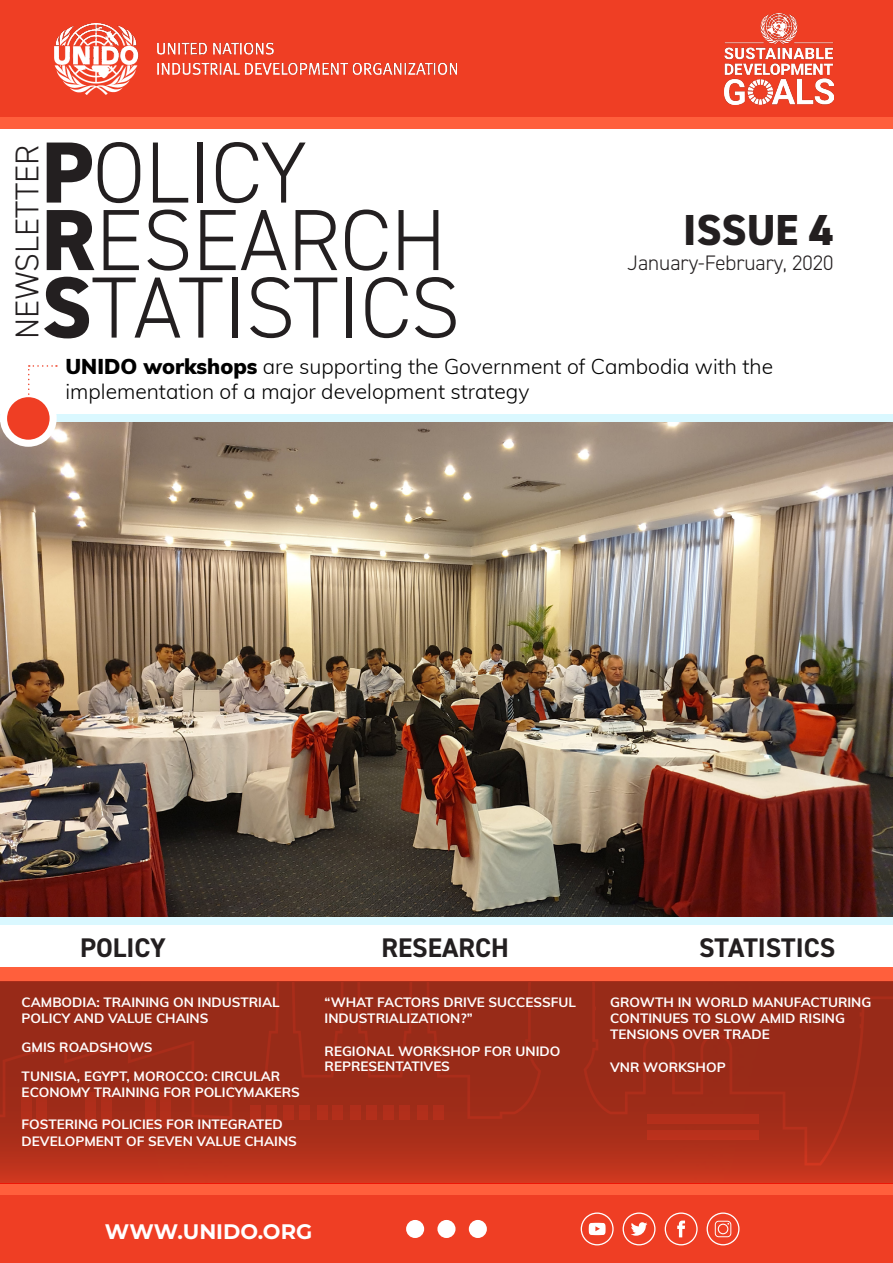
<style>
.page{position:relative;width:893px;height:1263px;background:#fff}
.page>*{position:absolute;margin:0;border:0;box-sizing:border-box;transform-origin:0 0}
.t1{font:300 87px "DIN2014";color:#231f20}
.t2{font:800 43.5px "DIN2014";color:#231f20}
.t3{font:300 33px "DIN2014";letter-spacing:.01em;color:#231f20}
.t4{font:700 27px "DIN2014";color:#231f20}
.t5{font:300 21px/25.2px "Muli";color:#000}
.t6{font:300 21px "DIN2014";color:#231f20}
.t7{font:700 21px "Montserrat";color:#fff}
.t8{font:700 13.5px/16.2px "Muli";color:#fff}
.s1{font-weight:800}
.s2{font-weight:900}
</style>
<div class="page">
<div style="left:0;top:1192px;width:893px;height:71px;background:#ef3e24"></div>
<div style="left:0;top:117px;width:893px;height:12px;background:#ff5f3c"></div>
<div style="left:0;top:1183px;width:893px;height:12px;background:#ff5f3c"></div>
<div style="left:0;top:916px;width:893px;height:9px;background:#daf8ff"></div>
<div style="left:0;top:414px;width:893px;height:9px;background:#daf8ff"></div>
<img style="left:0;top:423px;width:893px;height:493px">
<div style="left:0;top:0;width:893px;height:117px;background:#ef3e24"></div>
<div style="left:0;top:390px;width:57px;height:57px;background:#fff;border-radius:50%"></div>
<div style="left:7px;top:397px;width:43px;height:43px;background:#ef3e24;border-radius:50%"></div>
<svg style="left:28px;top:365px;width:29px;height:39px"></svg>
<svg style="left:581px;top:1212px;width:33px;height:33px"></svg>
<svg style="left:623px;top:1212px;width:32px;height:33px"></svg>
<svg style="left:665px;top:1212px;width:33px;height:33px"></svg>
<svg style="left:707px;top:1212px;width:32px;height:33px"></svg>
<div style="left:406px;top:1220px;width:18px;height:18px;background:#fff;border-radius:50%"></div>
<div style="left:437px;top:1220px;width:18px;height:18px;background:#fff;border-radius:50%"></div>
<div style="left:469px;top:1220px;width:18px;height:18px;background:#fff;border-radius:50%"></div>
<img style="left:55px;top:23px;width:401px;height:72px">
<img style="left:724px;top:13px;width:109px;height:91px">
<svg style="left:0;top:981px;width:893px;height:202px;background:#a32d19"></svg>
<div style="left:0;top:968px;width:893px;height:13px;background:#ff5f3c"></div>
<p class="t3" style="left:7px;top:339px;width:196px;rotate:-90deg">NEWSLETTER</p>
<p class="t1" style="left:41px;top:120px;width:267px"><span class="s1">P</span>OLICY</p>
<p class="t1" style="left:41px;top:187px;width:406px"><span class="s1">R</span>ESEARCH</p>
<p class="t1" style="left:41px;top:255px;width:420px"><span class="s1">S</span>TATISTICS</p>
<p class="t2" style="left:683px;top:201px;width:152px">ISSUE 4</p>
<p class="t6" style="left:627px;top:250px;width:208px">January-February, 2020</p>
<p class="t5" style="left:66px;top:353px;width:709px"><span class="s2">UNIDO workshops</span> are supporting the Government of Cambodia with the implementation of a major development strategy</p>
<p class="t4" style="left:80px;top:929px;width:87px">POLICY</p>
<p class="t4" style="left:381px;top:929px;width:129px">RESEARCH</p>
<p class="t4" style="left:699px;top:929px;width:138px">STATISTICS</p>
<p class="t8" style="left:22px;top:993px;width:260px">CAMBODIA: TRAINING ON INDUSTRIAL<br>POLICY AND VALUE CHAINS</p>
<p class="t8" style="left:22px;top:1038px;width:132px">GMIS ROADSHOWS</p>
<p class="t8" style="left:22px;top:1067px;width:280px">TUNISIA, EGYPT, MOROCCO: CIRCULAR<br>ECONOMY TRAINING FOR POLICYMAKERS</p>
<p class="t8" style="left:22px;top:1116px;width:277px">FOSTERING POLICIES FOR INTEGRATED<br>DEVELOPMENT OF SEVEN VALUE CHAINS</p>
<p class="t8" style="left:325px;top:993px;width:253px">“WHAT FACTORS DRIVE SUCCESSFUL<br>INDUSTRIALIZATION?”</p>
<p class="t8" style="left:325px;top:1042px;width:237px;line-height:15px">REGIONAL WORKSHOP FOR UNIDO<br>REPRESENTATIVES</p>
<p class="t7" style="left:105px;top:1216px;width:209px">WWW.UNIDO.ORG</p>
<p class="t8" style="left:610px;top:993px;width:263px">GROWTH IN WORLD MANUFACTURING<br>CONTINUES TO SLOW AMID RISING<br>TENSIONS OVER TRADE</p>
<p class="t8" style="left:610px;top:1058px;width:117px">VNR WORKSHOP</p>
</div>
